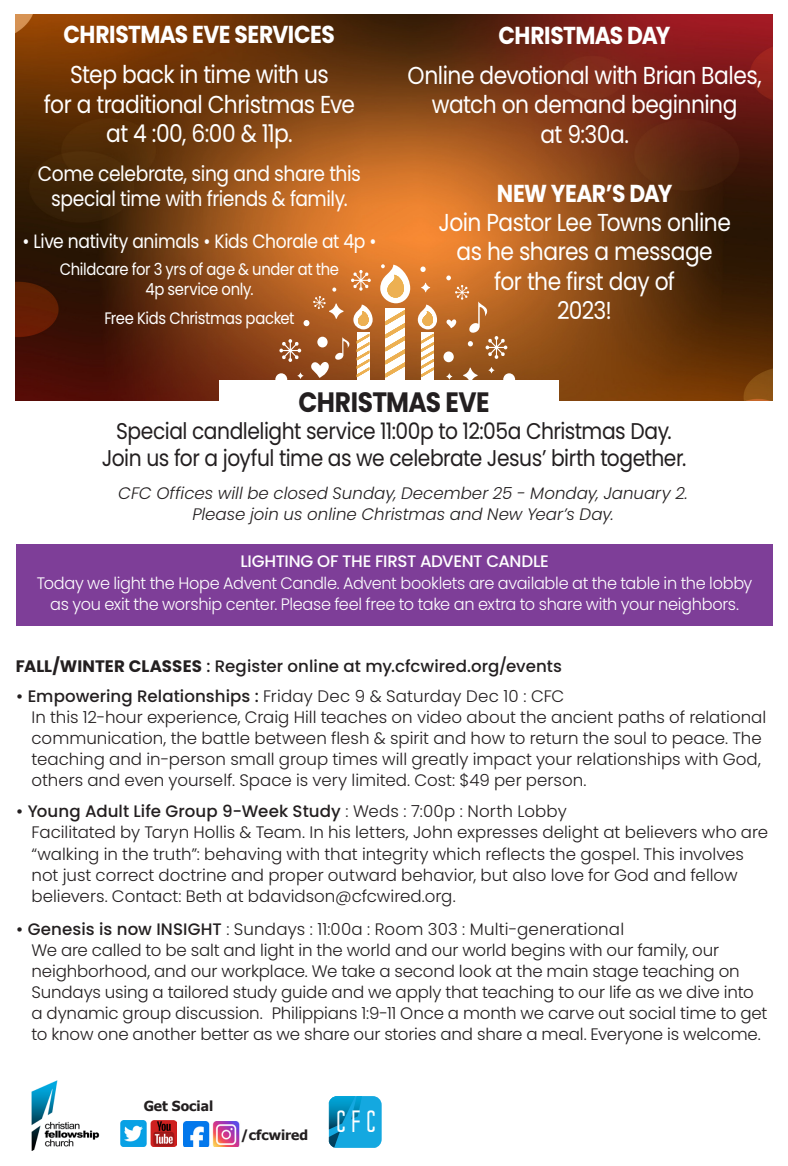
<style>
.page{position:relative;width:788px;height:1166px;background:#fff}
.page>*{position:absolute;margin:0;border:0;box-sizing:border-box;transform-origin:0 0}
.t1{font:condensed 30.62px "Tall Dark And Handsome";color:#fff}
.t2{font:700 28px "Poppins";letter-spacing:-.025em;color:#231f20;scale:.89 1}
.t3{font:24.5px "Poppins";letter-spacing:-.025em;color:#fff;scale:.89 1}
.t4{font:700 24.5px "Poppins";letter-spacing:-.025em;color:#fff;scale:.89 1}
.t5{font:22.75px "Poppins";letter-spacing:-.025em;color:#231f20;scale:.89 1}
.t6{font:21px/25.2px "Poppins";letter-spacing:-.025em;color:#fff;text-align:center;scale:.89 1}
.t7{font:19.25px "Poppins";letter-spacing:-.02em;color:#fff;scale:.89 1}
.t8{font:300 16.62px/21px "Poppins";letter-spacing:-.005em;color:#231f20}
.t9{font:300 16.62px "Poppins";letter-spacing:-.02em;color:#fff}
.t10{font:500 16.62px "Poppins";letter-spacing:.005em;color:#231f20}
.t11{font:italic 300 16.62px "Poppins";color:#231f20}
.t12{font:16.62px "Poppins";letter-spacing:-.025em;color:#fff;scale:.89 1}
.t13{font:500 16.62px "Poppins";letter-spacing:-.02em;color:#fff}
.t14{font:700 13.83px "Tahoma";color:#231f20}
.s1{font-weight:700}
.s2{font-weight:500}
.s3{font-weight:300}
</style>
<div class="page">
<img style="left:31px;top:1080px;width:69px;height:70px">
<img style="left:362px;top:1096px;width:19px;height:51px">
<svg style="left:328px;top:1096px;width:34px;height:51px;background:#1398c7"></svg>
<img style="left:183px;top:1121px;width:57px;height:25px">
<img style="left:120px;top:1120px;width:56px;height:26px">
<img style="left:15px;top:14px;width:757px;height:386px">
<svg style="left:446px;top:373px;width:6px;height:6px"></svg>
<svg style="left:488px;top:367px;width:6px;height:6px"></svg>
<div style="left:443px;top:351px;width:10px;height:11px;background:#fff;border-radius:50%"></div>
<svg style="left:463px;top:367px;width:14px;height:13px"></svg>
<div style="left:503px;top:373px;width:12px;height:13px;background:#fff;border-radius:50%"></div>
<svg style="left:275px;top:373px;width:12px;height:13px"></svg>
<div style="left:385px;top:308px;width:20px;height:80px;background:#fff"></div>
<div style="left:421px;top:333px;width:12px;height:51px;background:#fff"></div>
<svg style="left:418px;top:305px;width:19px;height:24px"></svg>
<div style="left:357px;top:333px;width:12px;height:51px;background:#fff"></div>
<svg style="left:279px;top:264px;width:154px;height:115px"></svg>
<svg style="left:444px;top:275px;width:63px;height:84px;background:#be7438"></svg>
<div style="left:219px;top:380px;width:339px;height:36px;background:#fff"></div>
<div style="left:16px;top:544px;width:756px;height:82px;background:#7e3e98"></div>
<p class="t4" style="left:63px;top:20px;width:306px">CHRISTMAS EVE SERVICES</p>
<p class="t3" style="left:70px;top:60px;width:292px">Step back in time with us</p>
<p class="t3" style="left:44px;top:90px;width:351px">for a traditional Christmas Eve</p>
<p class="t3" style="left:106px;top:119px;width:211px">at 4 :00, 6:00 &amp; 11p.</p>
<p class="t6" style="left:38px;top:161px;width:364px">Come celebrate, sing and share this special time with friends &amp; family.</p>
<p class="t7" style="left:22px;top:230px;width:399px">• Live nativity animals • Kids Chorale at 4p •</p>
<p class="t12" style="left:60px;top:260px;width:315px">Childcare for 3 yrs of age &amp; under at the</p>
<p class="t12" style="left:145px;top:280px;width:123px">4p service only.</p>
<p class="t12" style="left:104px;top:308px;width:215px">Free Kids Christmas packet</p>
<p class="t4" style="left:498px;top:21px;width:195px">CHRISTMAS DAY</p>
<p class="t3" style="left:407px;top:61px;width:399px">Online devotional with Brian Bales,</p>
<p class="t3" style="left:432px;top:90px;width:345px">watch on demand beginning</p>
<p class="t3" style="left:540px;top:120px;width:101px">at 9:30a.</p>
<p class="t4" style="left:496px;top:179px;width:199px">NEW YEAR’S DAY</p>
<p class="t3" style="left:438px;top:208px;width:330px">Join Pastor Lee Towns online</p>
<p class="t3" style="left:456px;top:237px;width:289px">as he shares a message</p>
<p class="t3" style="left:494px;top:267px;width:205px">for the first day of</p>
<p class="t3" style="left:557px;top:296px;width:63px">2023!</p>
<p class="t2" style="left:298px;top:385px;width:216px">CHRISTMAS EVE</p>
<p class="t5" style="left:116px;top:418px;width:625px">Special candlelight service 11:00p to 12:05a Christmas Day.</p>
<p class="t5" style="left:102px;top:445px;width:658px">Join us for a joyful time as we celebrate Jesus’ birth together.</p>
<p class="t11" style="left:118px;top:483px;width:571px">CFC Offices will be closed Sunday, December 25 - Monday, January 2.</p>
<p class="t11" style="left:192px;top:504px;width:423px">Please join us online Christmas and New Year’s Day.</p>
<p class="t13" style="left:240px;top:551px;width:310px">LIGHTING OF THE FIRST ADVENT CANDLE</p>
<p class="t9" style="left:37px;top:574px;width:717px">Today we light the Hope Advent Candle. Advent booklets are available at the table in the lobby</p>
<p class="t9" style="left:50px;top:595px;width:690px">as you exit the worship center. Please feel free to take an extra to share with your neighbors.</p>
<p class="t10" style="left:16px;top:656px;width:547px"><span class="s1">FALL/WINTER CLASSES</span> : Register online at my.cfcwired.org/events</p>
<p class="t8" style="left:16px;top:685px;width:550px"><span class="s2">• Empowering Relationships :</span> Friday Dec 9 &amp; Saturday Dec 10 : CFC</p>
<p class="t8" style="left:32px;top:706px;width:736px">In this 12-hour experience, Craig Hill teaches on video about the ancient paths of relational communication, the battle between flesh &amp; spirit and how to return the soul to peace. The teaching and in-person small group times will greatly impact your relationships with God, others and even yourself. Space is very limited. Cost: $49 per person.</p>
<p class="t10" style="left:16px;top:802px;width:552px">• Young Adult Life Group 9-Week Study <span class="s3">: Weds : 7:00p : North Lobby</span></p>
<p class="t8" style="left:32px;top:822px;width:738px">Facilitated by Taryn Hollis &amp; Team. In his letters, John expresses delight at believers who are “walking in the truth”: behaving with that integrity which reflects the gospel. This involves not just correct doctrine and proper outward behavior, but also love for God and fellow believers. Contact: Beth at bdavidson@cfcwired.org.</p>
<p class="t8" style="left:16px;top:918px;width:610px"><span class="s2">• Genesis is now INSIGHT</span> : Sundays : 11:00a : Room 303 : Multi-generational</p>
<p class="t8" style="left:32px;top:939px;width:737px">We are called to be salt and light in the world and our world begins with our family, our neighborhood, and our workplace. We take a second look at the main stage teaching on Sundays using a tailored study guide and we apply that teaching to our life as we dive into a dynamic group discussion. Philippians 1:9-11 Once a month we carve out social time to get to know one another better as we share our stories and share a meal. Everyone is welcome.</p>
<p class="t14" style="left:144px;top:1096px;width:71px">Get Social</p>
<p class="t14" style="left:241px;top:1125px;width:69px">/cfcwired</p>
<p class="t1" style="left:337px;top:1103px;width:40px">C F C</p>
</div>
